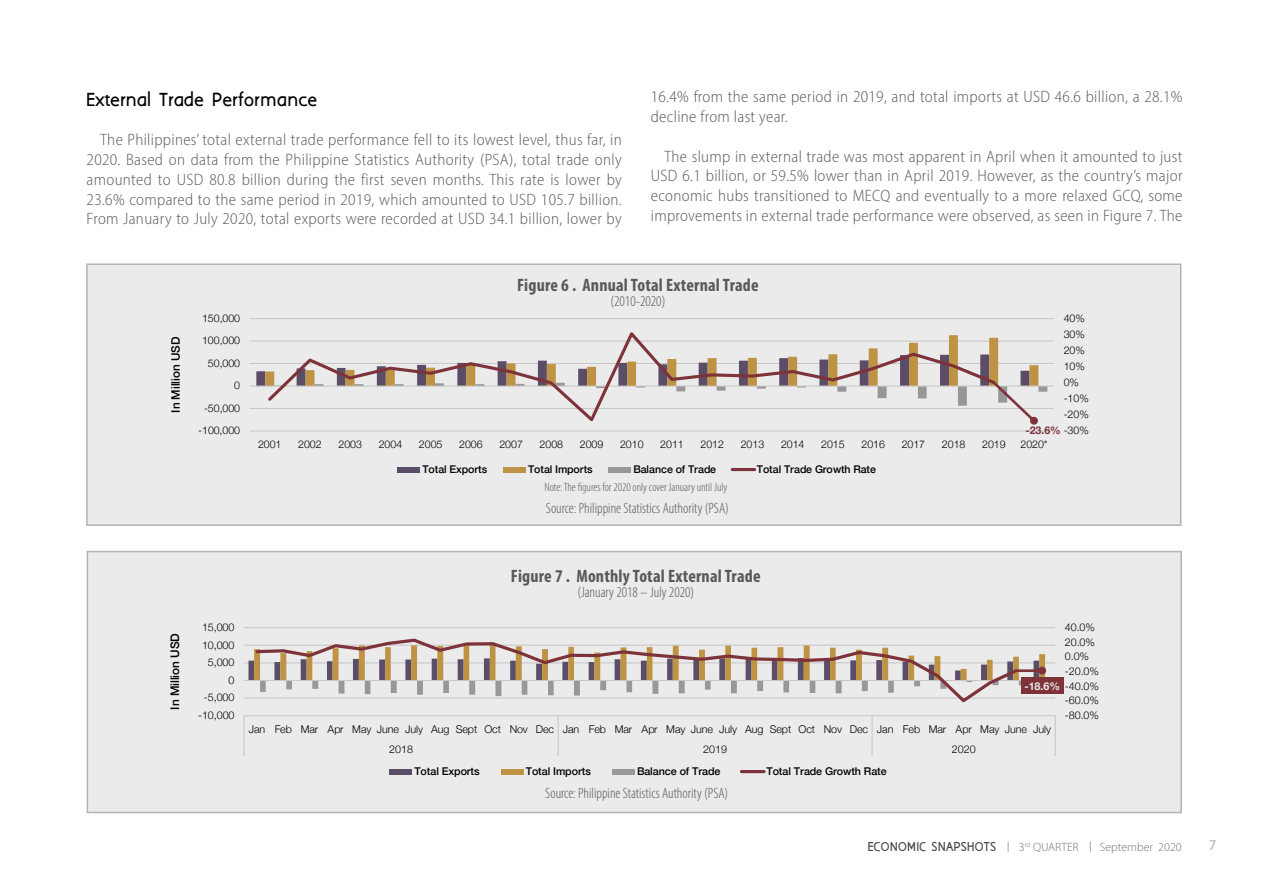
<style>
.page{position:relative;width:1263px;height:893px;background:#fff}
.page>*{position:absolute;margin:0;border:0;box-sizing:border-box;transform-origin:0 0}
.t1{font:700 condensed 18px "Myriad Pro";letter-spacing:.01em;color:#58595b}
.t2{font:300 semi-condensed 16.5px/19.8px "Myriad Pro";letter-spacing:.02em;color:#58595b;text-align:justify}
.t3{font:700 16.5px "Aaargh Cyrillic";color:#000}
.t4{font:300 condensed 15px "Myriad Pro";color:#58595b}
.t5{font:15px "Myriad Pro";color:#b2b1b1}
.t6{font:300 condensed 12px "Myriad Pro";color:#58595b}
.t7{font:300 12px "Myriad Pro";color:#717275}
.t8{font:500 11.85px "Helvetica Neue";color:#010101}
.t9{font:500 11.7px "Helvetica Neue";color:#010101}
.t10{font:700 11.25px "Aaargh Cyrillic";color:#464547}
.t11{font:300 10.65px/20px "Helvetica Neue";letter-spacing:-.005em;color:#010101}
.t12{font:500 10.65px "Helvetica Neue";letter-spacing:-.005em;color:#010101}
.t13{font:700 10.65px "Helvetica Neue";color:#89383f}
.t14{font:700 10.65px "Helvetica Neue";color:#fff}
.s1{font-weight:300;color:#010101}
</style>
<div class="page">
<div style="left:86px;top:263px;width:1095px;height:263px;background:#ebebec;border:2px solid #b1b4b6"></div>
<hr style="left:250px;top:430px;width:804px;height:2px;background:#d9d9d8">
<hr style="left:250px;top:408px;width:804px;height:1px;background:#d9d9d8">
<hr style="left:250px;top:363px;width:804px;height:1px;background:#d9d9d8">
<hr style="left:250px;top:341px;width:804px;height:1px;background:#d9d9d8">
<hr style="left:250px;top:318px;width:804px;height:1px;background:#d9d9d8">
<hr style="left:250px;top:386px;width:804px;height:1px;background:#d9d9d8">
<svg style="left:256px;top:338px;width:791px;height:87px"></svg>
<svg style="left:265px;top:332px;width:733px;height:93px"></svg>
<div style="left:398px;top:467px;width:22px;height:5px;background:#5b4d68"></div>
<div style="left:503px;top:467px;width:23px;height:5px;background:#bf9344"></div>
<div style="left:609px;top:467px;width:22px;height:5px;background:#989798"></div>
<hr style="left:732px;top:468px;width:23px;height:3px;background:#89383f">
<div style="left:87px;top:551px;width:1095px;height:262px;background:#ebebec;border:2px solid #b1b4b6"></div>
<hr style="left:244px;top:715px;width:811px;height:1px;background:#d9d9d8">
<hr style="left:244px;top:698px;width:811px;height:1px;background:#d9d9d8">
<hr style="left:244px;top:662px;width:811px;height:1px;background:#d9d9d8">
<hr style="left:244px;top:645px;width:811px;height:1px;background:#d9d9d8">
<hr style="left:244px;top:627px;width:811px;height:1px;background:#d9d9d8">
<hr style="left:244px;top:680px;width:811px;height:1px;background:#d9d9d8">
<hr style="left:243px;top:716px;width:2px;height:20px;background:#d9d9d8">
<hr style="left:871px;top:716px;width:2px;height:20px;background:#d9d9d8">
<hr style="left:243px;top:736px;width:2px;height:20px;background:#d9d9d8">
<svg style="left:558px;top:716px;width:1px;height:40px"></svg>
<hr style="left:871px;top:736px;width:2px;height:20px;background:#d9d9d8">
<svg style="left:1055px;top:716px;width:1px;height:40px"></svg>
<svg style="left:248px;top:644px;width:803px;height:50px"></svg>
<svg style="left:254px;top:638px;width:766px;height:65px"></svg>
<div style="left:1021px;top:677px;width:42px;height:16px;background:#7e333a"></div>
<div style="left:389px;top:769px;width:23px;height:5px;background:#5b4d68"></div>
<div style="left:501px;top:769px;width:22px;height:5px;background:#bf9344"></div>
<div style="left:612px;top:769px;width:23px;height:5px;background:#999899"></div>
<hr style="left:741px;top:770px;width:23px;height:3px;background:#89383f">
<p class="t3" style="left:87px;top:89px;width:232px">External Trade Performance</p>
<p class="t2" style="left:87px;top:130px;width:537px;text-indent:13px">The Philippines’ total external trade performance fell to its lowest level, thus far, in 2020. Based on data from the Philippine Statistics Authority (PSA), total trade only amounted to USD 80.8 billion during the first seven months. This rate is lower by 23.6% compared to the same period in 2019, which amounted to USD 105.7 billion.<br>From January to July 2020, total exports were recorded at USD 34.1 billion, lower by</p>
<p class="t2" style="left:651px;top:87px;width:533px">16.4% from the same period in 2019, and total imports at USD 46.6 billion, a 28.1% decline from last year.</p>
<p class="t2" style="left:651px;top:146px;width:533px;text-indent:13px">The slump in external trade was most apparent in April when it amounted to just USD 6.1 billion, or 59.5% lower than in April 2019. However, as the country’s major economic hubs transitioned to MECQ and eventually to a more relaxed GCQ, some improvements in external trade performance were observed, as seen in Figure 7. The</p>
<p class="t9" style="left:166px;top:413px;width:78px;rotate:-90deg">In Million USD</p>
<p class="t11" style="left:202px;top:307px;width:40px">150,000</p>
<p class="t11" style="left:202px;top:330px;width:40px">100,000</p>
<p class="t11" style="left:208px;top:352px;width:34px">50,000</p>
<p class="t11" style="left:234px;top:375px;width:7px">0</p>
<p class="t11" style="left:204px;top:397px;width:38px">-50,000</p>
<p class="t11" style="left:198px;top:420px;width:43px">-100,000</p>
<p class="t1" style="left:517px;top:273px;width:243px">Figure 6 . Annual Total External Trade</p>
<p class="t4" style="left:610px;top:292px;width:57px">(2010-2020)</p>
<p class="t11" style="left:1064px;top:307px;width:23px">40%</p>
<p class="t11" style="left:1064px;top:323px;width:23px">30%</p>
<p class="t11" style="left:1064px;top:339px;width:23px">20%</p>
<p class="t11" style="left:1064px;top:355px;width:23px">10%</p>
<p class="t11" style="left:1064px;top:372px;width:17px">0%</p>
<p class="t11" style="left:1064px;top:388px;width:27px">-10%</p>
<p class="t11" style="left:1064px;top:404px;width:27px">-20%</p>
<p class="t13" style="left:1025px;top:422px;width:65px">-23.6% <span class="s1">-30%</span></p>
<p class="t11" style="left:258px;top:433px;width:25px">2001</p>
<p class="t11" style="left:298px;top:433px;width:25px">2002</p>
<p class="t11" style="left:338px;top:433px;width:25px">2003</p>
<p class="t11" style="left:379px;top:433px;width:25px">2004</p>
<p class="t11" style="left:419px;top:433px;width:25px">2005</p>
<p class="t11" style="left:459px;top:433px;width:25px">2006</p>
<p class="t11" style="left:499px;top:433px;width:25px">2007</p>
<p class="t11" style="left:540px;top:433px;width:25px">2008</p>
<p class="t11" style="left:580px;top:433px;width:25px">2009</p>
<p class="t11" style="left:620px;top:433px;width:25px">2010</p>
<p class="t11" style="left:660px;top:433px;width:25px">2011</p>
<p class="t11" style="left:700px;top:433px;width:25px">2012</p>
<p class="t11" style="left:741px;top:433px;width:25px">2013</p>
<p class="t11" style="left:781px;top:433px;width:25px">2014</p>
<p class="t11" style="left:821px;top:433px;width:25px">2015</p>
<p class="t11" style="left:861px;top:433px;width:25px">2016</p>
<p class="t11" style="left:902px;top:433px;width:25px">2017</p>
<p class="t11" style="left:942px;top:433px;width:25px">2018</p>
<p class="t11" style="left:982px;top:433px;width:25px">2019</p>
<p class="t11" style="left:1020px;top:433px;width:28px">2020*</p>
<p class="t12" style="left:422px;top:460px;width:66px">Total Exports</p>
<p class="t12" style="left:528px;top:460px;width:66px">Total Imports</p>
<p class="t12" style="left:633px;top:460px;width:84px">Balance of Trade</p>
<p class="t12" style="left:757px;top:460px;width:121px">Total Trade Growth Rate</p>
<p class="t6" style="left:544px;top:480px;width:184px">Note: The figures for 2020 only cover January until July</p>
<p class="t4" style="left:546px;top:499px;width:185px">Source: Philippine Statistics Authority (PSA)</p>
<p class="t8" style="left:165px;top:710px;width:78px;rotate:-90deg">In Million USD</p>
<p class="t1" style="left:511px;top:565px;width:251px">Figure 7 . Monthly Total External Trade</p>
<p class="t4" style="left:577px;top:583px;width:118px">(January 2018 – July 2020)</p>
<p class="t11" style="left:202px;top:616px;width:34px">15,000</p>
<p class="t11" style="left:1065px;top:616px;width:32px">40.0%</p>
<p class="t11" style="left:202px;top:634px;width:34px">10,000</p>
<p class="t11" style="left:1065px;top:631px;width:32px">20.0%</p>
<p class="t11" style="left:208px;top:651px;width:28px">5,000</p>
<p class="t11" style="left:228px;top:669px;width:7px">0</p>
<p class="t11" style="left:1065px;top:646px;width:26px">0.0%</p>
<p class="t11" style="left:1065px;top:660px;width:36px">-20.0%</p>
<p class="t11" style="left:1065px;top:675px;width:36px">-40.0%</p>
<p class="t14" style="left:1024px;top:677px;width:37px">-18.6%</p>
<p class="t11" style="left:204px;top:687px;width:32px">-5,000</p>
<p class="t11" style="left:1065px;top:690px;width:36px">-60.0%</p>
<p class="t11" style="left:198px;top:704px;width:38px">-10,000</p>
<p class="t11" style="left:1065px;top:704px;width:36px">-80.0%</p>
<p class="t11" style="left:389px;top:718px;width:663px;text-indent:-140px">Jan Feb Mar Apr May June July Aug Sept Oct Nov Dec Jan Feb Mar Apr May June July Aug Sept Oct Nov Dec Jan Feb Mar Apr May June July<br>2018</p>
<p class="t11" style="left:703px;top:738px;width:25px">2019</p>
<p class="t11" style="left:952px;top:738px;width:25px">2020</p>
<p class="t12" style="left:414px;top:763px;width:67px">Total Exports</p>
<p class="t12" style="left:526px;top:763px;width:67px">Total Imports</p>
<p class="t12" style="left:637px;top:763px;width:85px">Balance of Trade</p>
<p class="t12" style="left:766px;top:763px;width:122px">Total Trade Growth Rate</p>
<p class="t4" style="left:545px;top:785px;width:185px">Source: Philippine Statistics Authority (PSA)</p>
<p class="t10" style="left:868px;top:840px;width:130px">ECONOMIC SNAPSHOTS</p>
<p class="t7" style="left:1019px;top:840px;width:61px">3<sup>rd</sup> QUARTER</p>
<p class="t7" style="left:1100px;top:840px;width:84px">September 2020</p>
<p class="t5" style="left:1209px;top:835px;width:9px">7</p>
</div>
